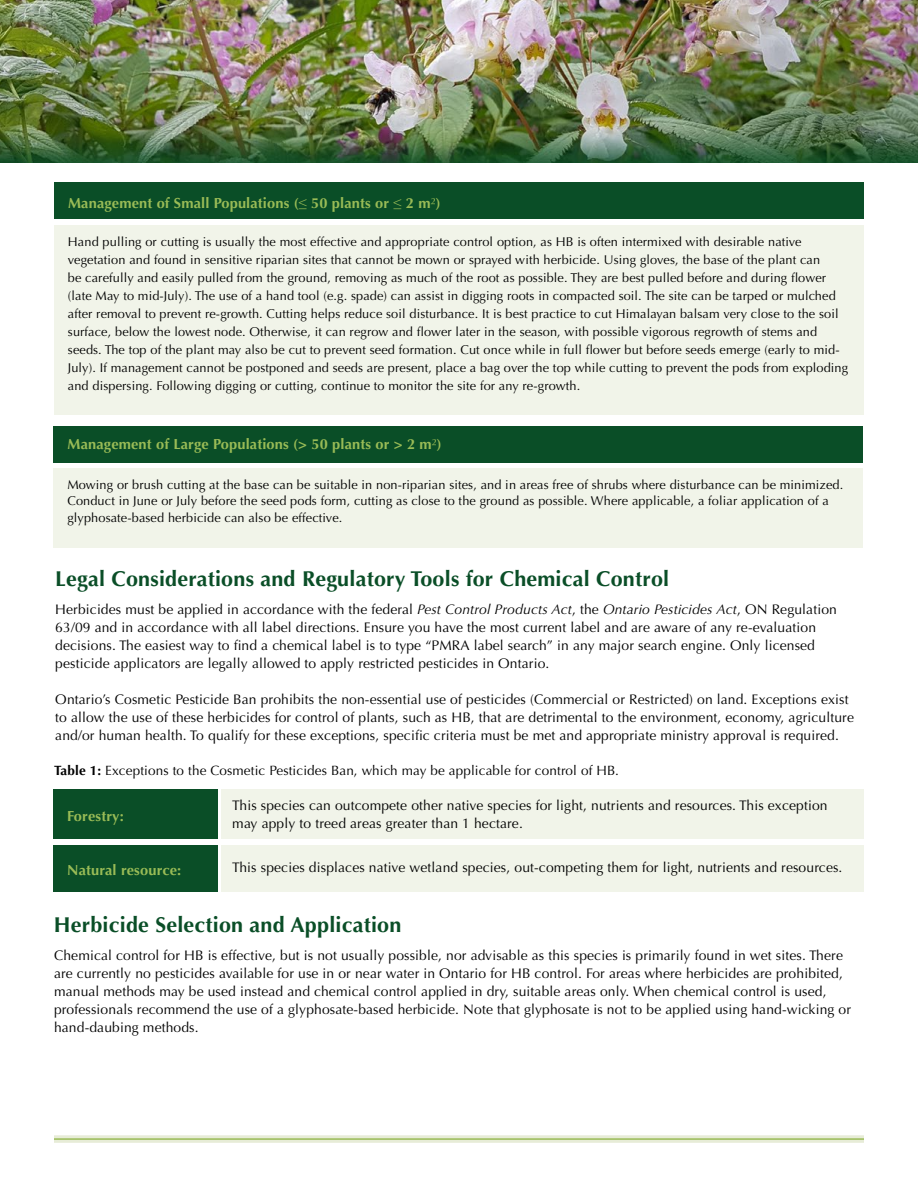
<style>
.page{position:relative;width:918px;height:1188px;background:#fff}
.page>*{position:absolute;margin:0;border:0;box-sizing:border-box;transform-origin:0 0}
.t1{font:700 21.6px "Optima";letter-spacing:.01em;color:#0a4e27}
.t2{font:700 14.7px "Optima";letter-spacing:.01em;color:#99bb56}
.t3{font:13.8px/18px "Optima";letter-spacing:.01em;color:#000}
.t4{font:13.5px "Optima";letter-spacing:.01em;color:#000}
.t5{font:12.75px/18px "Optima";letter-spacing:.01em;color:#000}
.s1{font-weight:400}
.s2{font-style:italic}
.s3{font-weight:700}
</style>
<div class="page">
<img style="left:0;top:0;width:918px;height:163px">
<div style="left:54px;top:1135px;width:810px;height:8px;background:#e7ecd7"></div>
<hr style="left:54px;top:1138px;width:810px;height:2px;background:#99bb56">
<div style="left:53px;top:468px;width:810px;height:79px;background:#f1f4e9"></div>
<div style="left:53px;top:426px;width:810px;height:36px;background:#0a4e27"></div>
<div style="left:54px;top:225px;width:810px;height:190px;background:#f1f4e9"></div>
<div style="left:54px;top:183px;width:810px;height:36px;background:#0a4e27"></div>
<div style="left:54px;top:789px;width:164px;height:50px;background:#0a4e27"></div>
<div style="left:222px;top:789px;width:642px;height:50px;background:#f1f4e9"></div>
<div style="left:54px;top:845px;width:164px;height:47px;background:#0a4e27"></div>
<div style="left:222px;top:845px;width:642px;height:47px;background:#f1f4e9"></div>
<p class="t2" style="left:68px;top:194px;width:374px">Management of Small Populations (≤ 50 plants or ≤ 2 m<span class="s1">²</span>)</p>
<p class="t5" style="left:68px;top:233px;width:782px">Hand pulling or cutting is usually the most effective and appropriate control option, as HB is often intermixed with desirable native vegetation and found in sensitive riparian sites that cannot be mown or sprayed with herbicide. Using gloves, the base of the plant can<br>be carefully and easily pulled from the ground, removing as much of the root as possible. They are best pulled before and during flower (late May to mid-July). The use of a hand tool (e.g. spade) can assist in digging roots in compacted soil. The site can be tarped or mulched after removal to prevent re-growth. Cutting helps reduce soil disturbance. It is best practice to cut Himalayan balsam very close to the soil surface, below the lowest node. Otherwise, it can regrow and flower later in the season, with possible vigorous regrowth of stems and seeds. The top of the plant may also be cut to prevent seed formation. Cut once while in full flower but before seeds emerge (early to mid-July). If management cannot be postponed and seeds are present, place a bag over the top while cutting to prevent the pods from exploding and dispersing. Following digging or cutting, continue to monitor the site for any re-growth.</p>
<p class="t2" style="left:68px;top:436px;width:376px">Management of Large Populations (&gt; 50 plants or &gt; 2 m<span class="s1">²</span>)</p>
<p class="t5" style="left:67px;top:477px;width:778px;line-height:16.5px">Mowing or brush cutting at the base can be suitable in non-riparian sites, and in areas free of shrubs where disturbance can be minimized.<br>Conduct in June or July before the seed pods form, cutting as close to the ground as possible. Where applicable, a foliar application of a glyphosate-based herbicide can also be effective.</p>
<h1 class="t1" style="left:55px;top:566px;width:616px">Legal Considerations and Regulatory Tools for Chemical Control</h1>
<p class="t3" style="left:55px;top:600px;width:783px">Herbicides must be applied in accordance with the federal <span class="s2">Pest Control Products Act</span>, the <span class="s2">Ontario Pesticides Act</span>, ON Regulation 63/09 and in accordance with all label directions. Ensure you have the most current label and are aware of any re-evaluation decisions. The easiest way to find a chemical label is to type “PMRA label search” in any major search engine. Only licensed pesticide applicators are legally allowed to apply restricted pesticides in Ontario.</p>
<p class="t3" style="left:55px;top:690px;width:800px">Ontario’s Cosmetic Pesticide Ban prohibits the non-essential use of pesticides (Commercial or Restricted) on land. Exceptions exist to allow the use of these herbicides for control of plants, such as HB, that are detrimental to the environment, economy, agriculture and/or human health. To qualify for these exceptions, specific criteria must be met and appropriate ministry approval is required.</p>
<p class="t4" style="left:54px;top:763px;width:566px"><span class="s3">Table 1:</span> Exceptions to the Cosmetic Pesticides Ban, which may be applicable for control of HB.</p>
<p class="t3" style="left:232px;top:797px;width:597px">This species can outcompete other native species for light, nutrients and resources. This exception may apply to treed areas greater than 1 hectare.</p>
<p class="t3" style="left:232px;top:859px;width:612px">This species displaces native wetland species, out-competing them for light, nutrients and resources.</p>
<p class="t2" style="left:67px;top:807px;width:58px">Forestry:</p>
<p class="t2" style="left:67px;top:861px;width:116px">Natural resource:</p>
<h1 class="t1" style="left:54px;top:912px;width:349px">Herbicide Selection and Application</h1>
<p class="t3" style="left:54px;top:947px;width:799px">Chemical control for HB is effective, but is not usually possible, nor advisable as this species is primarily found in wet sites. There are currently no pesticides available for use in or near water in Ontario for HB control. For areas where herbicides are prohibited, manual methods may be used instead and chemical control applied in dry, suitable areas only. When chemical control is used, professionals recommend the use of a glyphosate-based herbicide. Note that glyphosate is not to be applied using hand-wicking or hand-daubing methods.</p>
</div>
